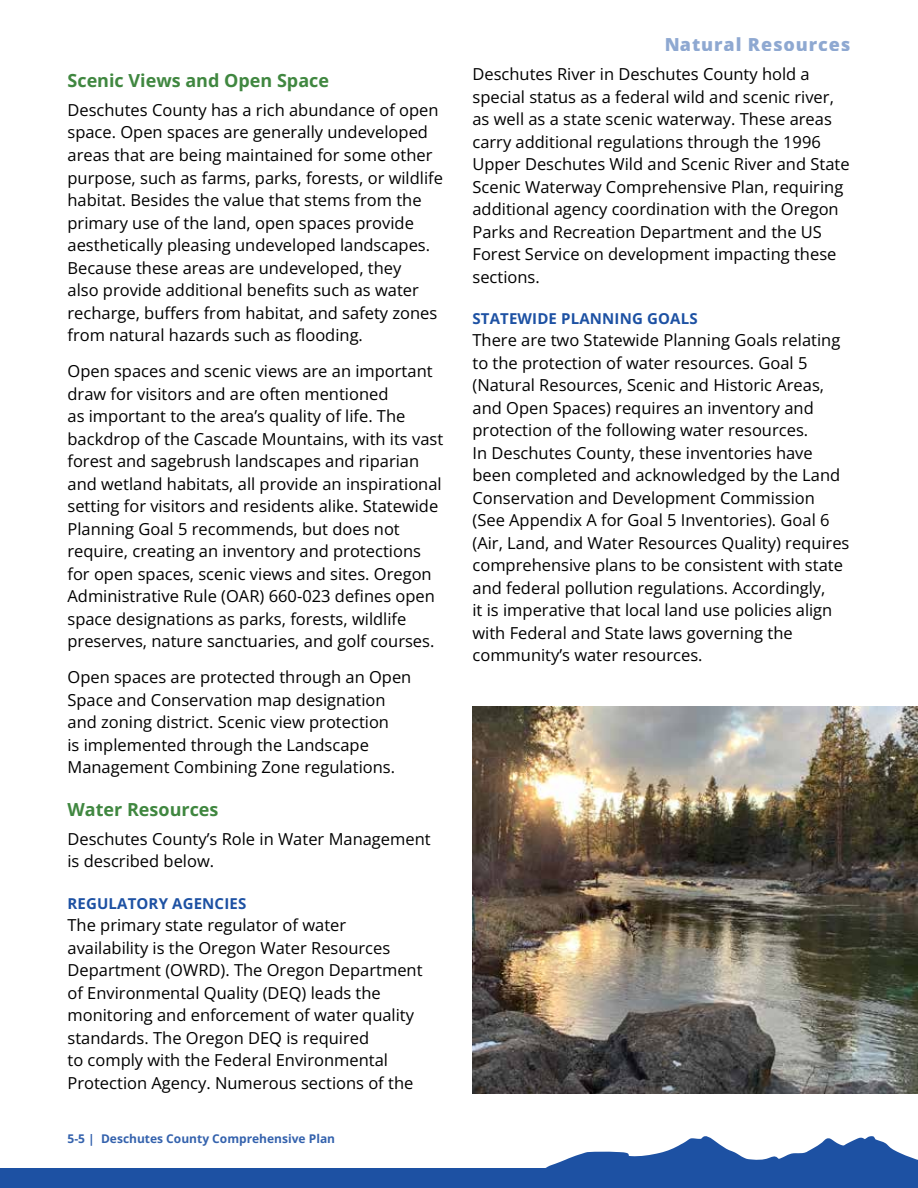
<style>
.page{position:relative;width:918px;height:1188px;background:#fff}
.page>*{position:absolute;margin:0;border:0;box-sizing:border-box;transform-origin:0 0}
.t1{font:18px "Open Sans";color:#408740}
.t2{font:800 18px "Open Sans";letter-spacing:.05em;color:#1d51a3}
.t3{font:16.5px/22.5px "Open Sans";color:#000}
.t4{font:15px "Open Sans";letter-spacing:.01em;color:#1d51a3}
.t5{font:12px "Open Sans";color:#3462ad}
</style>
<div class="page">
<img style="left:472px;top:706px;width:446px;height:388px">
<svg style="left:539px;top:1136px;width:379px;height:33px"></svg>
<div style="left:0;top:1169px;width:918px;height:19px;background:#1d51a3"></div>
<p class="t1" style="left:68px;top:68px;width:263px">Scenic Views and Open Space</p>
<p class="t3" style="left:68px;top:98px;width:377px">Deschutes County has a rich abundance of open space. Open spaces are generally undeveloped areas that are being maintained for some other purpose, such as farms, parks, forests, or wildlife habitat. Besides the value that stems from the primary use of the land, open spaces provide aesthetically pleasing undeveloped landscapes.<br>Because these areas are undeveloped, they<br>also provide additional benefits such as water recharge, buffers from habitat, and safety zones from natural hazards such as flooding.</p>
<p class="t3" style="left:68px;top:359px;width:377px">Open spaces and scenic views are an important draw for visitors and are often mentioned<br>as important to the area’s quality of life. The backdrop of the Cascade Mountains, with its vast forest and sagebrush landscapes and riparian and wetland habitats, all provide an inspirational setting for visitors and residents alike. Statewide Planning Goal 5 recommends, but does not require, creating an inventory and protections for open spaces, scenic views and sites. Oregon Administrative Rule (OAR) 660-023 defines open space designations as parks, forests, wildlife preserves, nature sanctuaries, and golf courses.</p>
<p class="t3" style="left:68px;top:665px;width:345px">Open spaces are protected through an Open Space and Conservation map designation and zoning district. Scenic view protection<br>is implemented through the Landscape Management Combining Zone regulations.</p>
<p class="t1" style="left:68px;top:797px;width:153px">Water Resources</p>
<p class="t3" style="left:68px;top:827px;width:365px">Deschutes County’s Role in Water Management is described below.</p>
<p class="t4" style="left:68px;top:893px;width:180px">REGULATORY AGENCIES</p>
<p class="t3" style="left:68px;top:914px;width:357px">The primary state regulator of water availability is the Oregon Water Resources Department (OWRD). The Oregon Department of Environmental Quality (DEQ) leads the monitoring and enforcement of water quality standards. The Oregon DEQ is required<br>to comply with the Federal Environmental Protection Agency. Numerous sections of the</p>
<p class="t5" style="left:68px;top:1131px;width:269px">5-5 | Deschutes County Comprehensive Plan</p>
<p class="t2" style="left:664px;top:30px;width:188px">Natural Resources</p>
<p class="t3" style="left:472px;top:63px;width:379px">Deschutes River in Deschutes County hold a special status as a federal wild and scenic river, as well as a state scenic waterway. These areas carry additional regulations through the 1996<br>Upper Deschutes Wild and Scenic River and State Scenic Waterway Comprehensive Plan, requiring additional agency coordination with the Oregon Parks and Recreation Department and the US Forest Service on development impacting these sections.</p>
<p class="t4" style="left:472px;top:308px;width:227px">STATEWIDE PLANNING GOALS</p>
<p class="t3" style="left:472px;top:329px;width:379px">There are two Statewide Planning Goals relating to the protection of water resources. Goal 5 (Natural Resources, Scenic and Historic Areas, and Open Spaces) requires an inventory and protection of the following water resources.<br>In Deschutes County, these inventories have been completed and acknowledged by the Land Conservation and Development Commission (See Appendix A for Goal 5 Inventories). Goal 6 (Air, Land, and Water Resources Quality) requires comprehensive plans to be consistent with state and federal pollution regulations. Accordingly,<br>it is imperative that local land use policies align with Federal and State laws governing the community’s water resources.</p>
</div>
